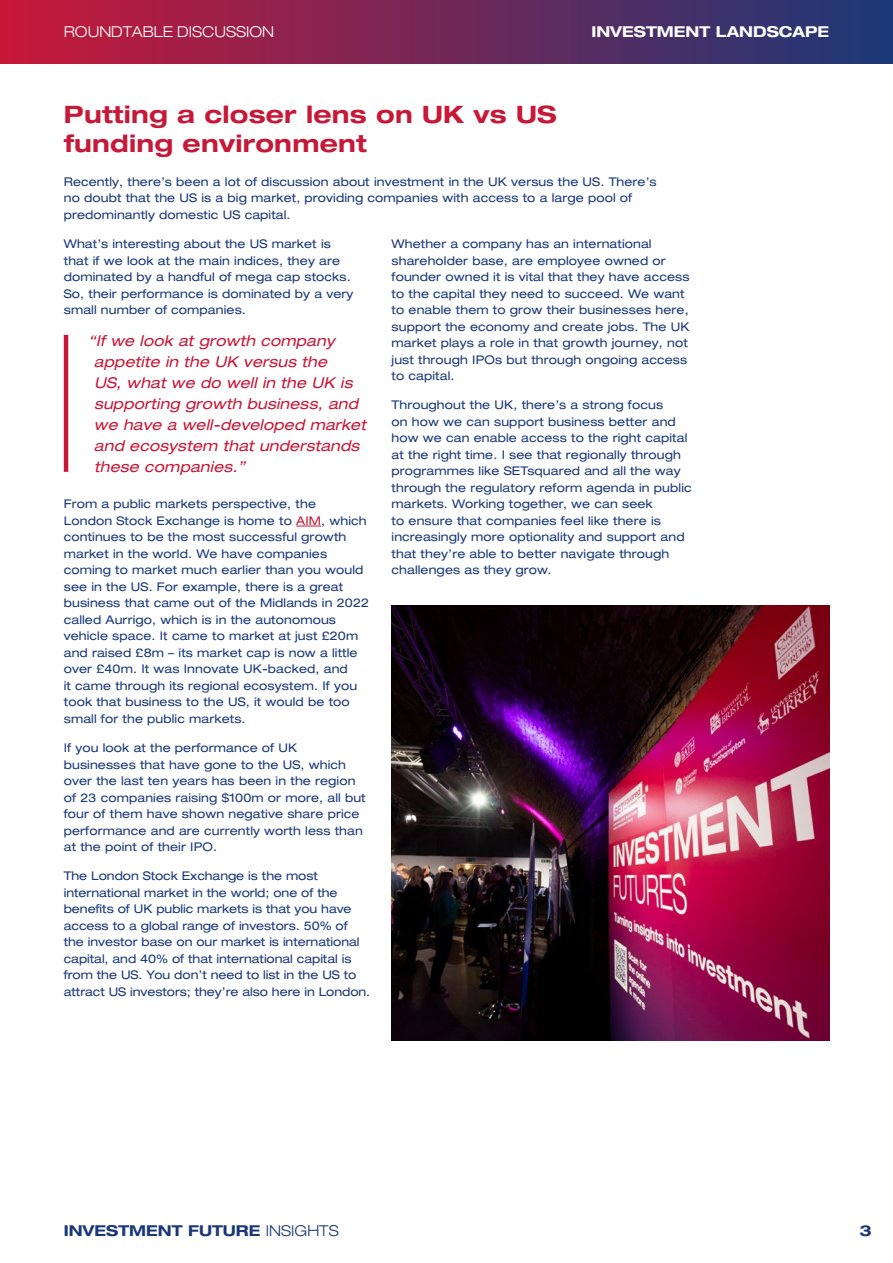
<style>
.page{position:relative;width:893px;height:1263px;background:#fff}
.page>*{position:absolute;margin:0;border:0;box-sizing:border-box;transform-origin:0 0}
.t1{font:700 expanded 24px/28.8px "Helvetica Neue LT Pro";letter-spacing:.01em;color:#c71838}
.t2{font:italic expanded 15px/21px "Helvetica Neue LT Pro";color:#c71838}
.t3{font:700 expanded 15px "Helvetica Neue LT Pro";color:#1a3878}
.t4{font:300 expanded 15px "Helvetica Neue LT Pro";color:#fff}
.t5{font:700 expanded 15px "Helvetica Neue LT Pro";color:#fff}
.t6{font:expanded 12px/16.5px "Helvetica Neue LT Pro";letter-spacing:.01em;color:#1a3878}
.s1{color:#c71838}
.s2{font-weight:300}
</style>
<div class="page">
<div style="left:0;top:0;width:893px;height:64px;background:linear-gradient(to right,#c71838,#1b3877)"></div>
<svg style="left:296px;top:526px;width:25px;height:1px"></svg>
<img style="left:392px;top:606px;width:437px;height:435px">
<hr style="left:64px;top:335px;width:4px;height:137px;background:#c71838">
<p class="t4" style="left:64px;top:23px;width:212px">ROUNDTABLE DISCUSSION</p>
<p class="t5" style="left:591px;top:22px;width:239px">INVESTMENT LANDSCAPE</p>
<h1 class="t1" style="left:64px;top:100px;width:494px">Putting a closer lens on UK vs US funding environment</h1>
<p class="t6" style="left:64px;top:173px;width:594px">Recently, there’s been a lot of discussion about investment in the UK versus the US. There’s no doubt that the US is a big market, providing companies with access to a large pool of predominantly domestic US capital.</p>
<p class="t6" style="left:64px;top:235px;width:291px">What’s interesting about the US market is that if we look at the main indices, they are dominated by a handful of mega cap stocks.<br>So, their performance is dominated by a very small number of companies.</p>
<p class="t6" style="left:392px;top:235px;width:300px">Whether a company has an international shareholder base, are employee owned or founder owned it is vital that they have access to the capital they need to succeed. We want to enable them to grow their businesses here, support the economy and create jobs. The UK market plays a role in that growth journey, not just through IPOs but through ongoing access to capital.</p>
<p class="t6" style="left:392px;top:396px;width:302px">Throughout the UK, there’s a strong focus<br>on how we can support business better and how we can enable access to the right capital at the right time. I see that regionally through programmes like SETsquared and all the way through the regulatory reform agenda in public markets. Working together, we can seek<br>to ensure that companies feel like there is increasingly more optionality and support and that they’re able to better navigate through challenges as they grow.</p>
<p class="t2" style="left:94px;top:329px;width:277px;text-indent:-5px">“If we look at growth company appetite in the UK versus the<br>US, what we do well in the UK is supporting growth business, and we have a well-developed market and ecosystem that understands these companies.”</p>
<p class="t6" style="left:64px;top:495px;width:307px">From a public markets perspective, the<br>London Stock Exchange is home to <span class="s1">AIM</span>, which continues to be the most successful growth market in the world. We have companies coming to market much earlier than you would see in the US. For example, there is a great business that came out of the Midlands in 2022 called Aurrigo, which is in the autonomous vehicle space. It came to market at just £20m and raised £8m – its market cap is now a little over £40m. It was Innovate UK-backed, and<br>it came through its regional ecosystem. If you took that business to the US, it would be too small for the public markets.</p>
<p class="t6" style="left:64px;top:739px;width:303px">If you look at the performance of UK businesses that have gone to the US, which over the last ten years has been in the region of 23 companies raising $100m or more, all but four of them have shown negative share price performance and are currently worth less than at the point of their IPO.</p>
<p class="t6" style="left:64px;top:867px;width:308px">The London Stock Exchange is the most international market in the world; one of the benefits of UK public markets is that you have access to a global range of investors. 50% of the investor base on our market is international capital, and 40% of that international capital is from the US. You don’t need to list in the US to attract US investors; they’re also here in London.</p>
<p class="t3" style="left:64px;top:1221px;width:276px">INVESTMENT FUTURE <span class="s2">INSIGHTS</span></p>
<p class="t3" style="left:859px;top:1221px;width:14px">3</p>
</div>
